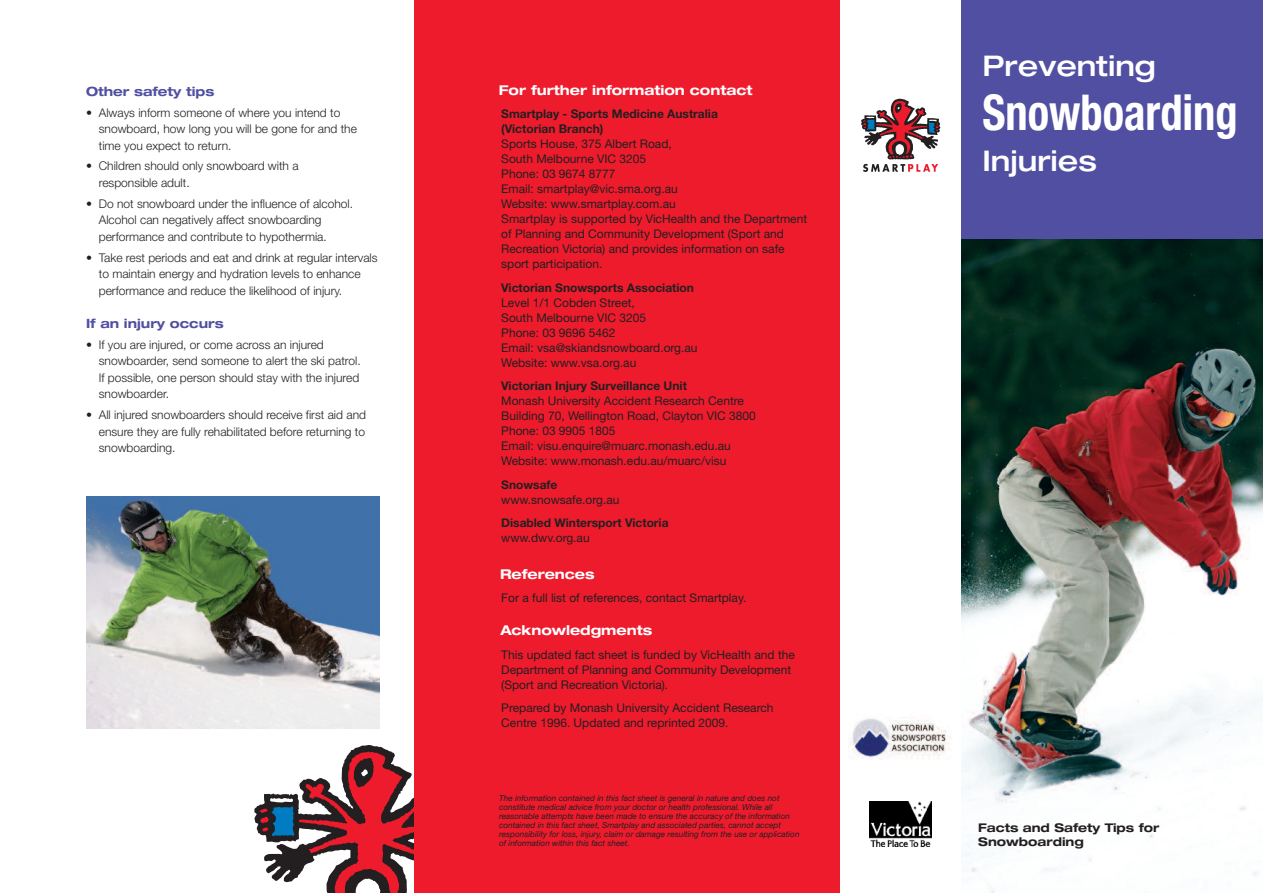
<style>
.page{position:relative;width:1263px;height:893px;background:#fff}
.page>*{position:absolute;margin:0;border:0;box-sizing:border-box;transform-origin:0 0}
.t1{font:700 condensed 49.5px "Helvetica Neue";color:#fff;scale:.9 1}
.t2{font:500 expanded 28.5px "Helvetica Neue";color:#fff}
.t3{font:700 expanded 13.5px "Helvetica Neue";color:#fff}
.t4{font:700 expanded 12.75px "Helvetica Neue";color:#504fa1}
.t5{font:12px/15px "Helvetica Neue";color:#231f20}
.t6{font:300 12px/16.5px "Helvetica Neue";color:#231f20}
.t7{font:700 12px/15px "Helvetica Neue";color:#231f20}
.t8{font:700 expanded 12px/14.4px "Helvetica Neue";color:#231f20}
.t9{font:italic 8.25px/9px "Helvetica Neue";color:#231f20}
</style>
<div class="page">
<img style="left:961px;top:239px;width:302px;height:654px">
<svg style="left:254px;top:745px;width:160px;height:148px"></svg>
<div style="left:961px;top:0;width:302px;height:239px;background:#504fa1"></div>
<svg style="left:861px;top:99px;width:79px;height:73px"></svg>
<img style="left:869px;top:801px;width:63px;height:45px">
<div style="left:414px;top:0;width:425px;height:893px;background:#ee1b2d"></div>
<img style="left:848px;top:717px;width:104px;height:42px">
<img style="left:87px;top:497px;width:292px;height:232px">
<p class="t4" style="left:86px;top:87px;width:130px">Other safety tips</p>
<p class="t6" style="left:99px;top:104px;width:260px;text-indent:-13px">• Always inform someone of where you intend to snowboard, how long you will be gone for and the time you expect to return.</p>
<p class="t6" style="left:99px;top:158px;width:201px;text-indent:-13px">• Children should only snowboard with a responsible adult.</p>
<p class="t6" style="left:99px;top:195px;width:256px;text-indent:-13px">• Do not snowboard under the influence of alcohol.<br>Alcohol can negatively affect snowboarding performance and contribute to hypothermia.</p>
<p class="t6" style="left:99px;top:249px;width:280px;text-indent:-13px">• Take rest periods and eat and drink at regular intervals to maintain energy and hydration levels to enhance performance and reduce the likelihood of injury.</p>
<p class="t4" style="left:86px;top:319px;width:139px">If an injury occurs</p>
<p class="t6" style="left:99px;top:336px;width:263px;text-indent:-13px">• If you are injured, or come across an injured snowboarder, send someone to alert the ski patrol.<br>If possible, one person should stay with the injured snowboarder.</p>
<p class="t6" style="left:99px;top:406px;width:269px;text-align:justify;text-indent:-13px">• All injured snowboarders should receive first aid and ensure they are fully rehabilitated before returning to snowboarding.</p>
<p class="t3" style="left:499px;top:85px;width:255px">For further information contact</p>
<p class="t7" style="left:501px;top:108px;width:218px">Smartplay - Sports Medicine Australia (Victorian Branch)</p>
<p class="t5" style="left:501px;top:138px;width:307px">Sports House, 375 Albert Road,<br>South Melbourne VIC 3205<br>Phone: 03 9674 8777<br>Email: smartplay@vic.sma.org.au<br>Website: www.smartplay.com.au<br>Smartplay is supported by VicHealth and the Department of Planning and Community Development (Sport and Recreation Victoria) and provides information on safe sport participation.</p>
<p class="t7" style="left:501px;top:281px;width:194px">Victorian Snowsports Association</p>
<p class="t5" style="left:501px;top:296px;width:198px">Level 1/1 Cobden Street,<br>South Melbourne VIC 3205<br>Phone: 03 9696 5462<br>Email: vsa@skiandsnowboard.org.au<br>Website: www.vsa.org.au</p>
<p class="t7" style="left:501px;top:380px;width:187px">Victorian Injury Surveillance Unit</p>
<p class="t5" style="left:501px;top:395px;width:256px">Monash University Accident Research Centre Building 70, Wellington Road, Clayton VIC 3800<br>Phone: 03 9905 1805<br>Email: visu.enquire@muarc.monash.edu.au Website: www.monash.edu.au/muarc/visu</p>
<p class="t7" style="left:501px;top:478px;width:58px">Snowsafe</p>
<p class="t5" style="left:501px;top:493px;width:120px">www.snowsafe.org.au</p>
<p class="t7" style="left:501px;top:517px;width:169px">Disabled Wintersport Victoria</p>
<p class="t5" style="left:501px;top:532px;width:90px">www.dwv.org.au</p>
<p class="t3" style="left:500px;top:569px;width:96px">References</p>
<p class="t5" style="left:501px;top:592px;width:247px">For a full list of references, contact Smartplay.</p>
<p class="t3" style="left:500px;top:625px;width:153px">Acknowledgments</p>
<p class="t5" style="left:501px;top:648px;width:295px">This updated fact sheet is funded by VicHealth and the<br>Department of Planning and Community Development (Sport and Recreation Victoria).</p>
<p class="t5" style="left:501px;top:701px;width:274px">Prepared by Monash University Accident Research<br>Centre 1996. Updated and reprinted 2009.</p>
<p class="t9" style="left:499px;top:794px;width:302px">The information contained in this fact sheet is general in nature and does not constitute medical advice from your doctor or health professional. While all reasonable attempts have been made to ensure the accuracy of the information contained in this fact sheet, Smartplay and associated parties, cannot accept responsibility for loss, injury, claim or damage resulting from the use or application of information within this fact sheet.</p>
<h2 class="t2" style="left:982px;top:56px;width:175px">Preventing</h2>
<h1 class="t1" style="left:982px;top:95px;width:285px">Snowboarding</h1>
<h2 class="t2" style="left:982px;top:150px;width:116px">Injuries</h2>
<p class="t8" style="left:978px;top:821px;width:183px">Facts and Safety Tips for<br>Snowboarding</p>
</div>
